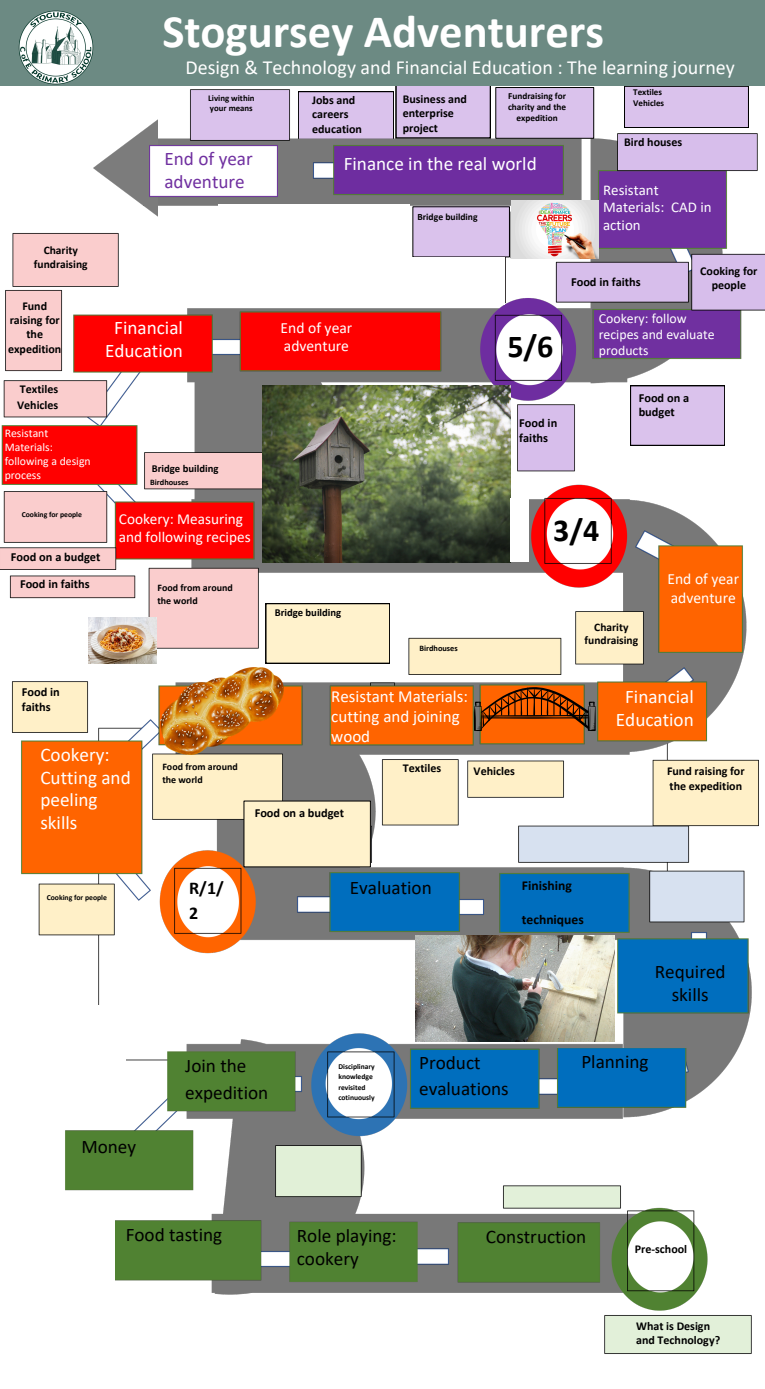
<style>
.page{position:relative;width:765px;height:1389px;background:#fff}
.page>*{position:absolute;margin:0;border:0;box-sizing:border-box;transform-origin:0 0}
.t1{font:700 46.7px "Calibri";color:#fff}
.t2{font:700 32px "Calibri";color:#000}
.t3{font:20px "Calibri";color:#fff}
.t4{font:19.2px/26.2px "Calibri";color:#000}
.t5{font:19.2px/22.5px "Calibri";color:#fff;text-align:center}
.t6{font:19.2px/22.5px "Calibri";color:#7030a0}
.t7{font:700 18px/24.9px "Calibri";color:#000}
.t8{font:17px/19.9px "Calibri";color:#fff}
.t9{font:15.6px/18.3px "Calibri";color:#fff}
.t10{font:15.2px/17.8px "Calibri";color:#fff}
.t11{font:14.9px/17.5px "Calibri";color:#fff}
.t12{font:13.8px/16.2px "Calibri";color:#fff}
.t13{font:700 13.6px "Calibri";color:#000}
.t14{font:700 12.4px/14.7px "Calibri";color:#000}
.t15{font:700 12px/14.2px "Calibri";color:#000}
.t16{font:11.7px/13.8px "Calibri";color:#fff}
.t17{font:700 11.5px/13.6px "Calibri";color:#000;text-align:center}
.t18{font:700 10.7px "Calibri";color:#000}
.t19{font:700 10px/13.1px "Calibri";color:#000}
.t20{font:700 9.6px "Calibri";color:#000}
.t21{font:700 9.3px/11px "Calibri";color:#000;text-align:center}
.t22{font:700 9px "Calibri";color:#000}
.t23{font:700 8.8px/10.4px "Calibri";color:#000}
.t24{font:700 8.3px "Calibri";color:#000}
.t25{font:700 7.7px "Calibri";color:#000}
.t26{font:700 7.5px/10.5px "Calibri";color:#000}
</style>
<div class="page">
<div style="left:0;top:0;width:765px;height:86px;background:#6c8a83"></div>
<img style="left:157px;top:86px;width:438px;height:47px">
<img style="left:157px;top:133px;width:589px;height:1178px">
<img style="left:93px;top:120px;width:64px;height:96px">
<img style="left:18px;top:10px;width:76px;height:75px">
<img style="left:145px;top:140px;width:138px;height:62px">
<img style="left:308px;top:158px;width:20px;height:25px">
<img style="left:547px;top:1074px;width:6px;height:25px">
<img style="left:499px;top:1181px;width:127px;height:32px">
<img style="left:605px;top:1315px;width:147px;height:39px">
<img style="left:688px;top:1052px;width:5px;height:44px">
<img style="left:65px;top:1031px;width:301px;height:171px">
<img style="left:405px;top:1031px;width:142px;height:82px">
<img style="left:115px;top:1216px;width:490px;height:138px">
<img style="left:593px;top:166px;width:138px;height:40px">
<img style="left:0;top:285px;width:759px;height:746px">
<img style="left:553px;top:1048px;width:135px;height:64px">
<img style="left:7px;top:228px;width:226px;height:75px">
<img style="left:376px;top:381px;width:122px;height:5px">
<img style="left:328px;top:140px;width:241px;height:60px">
<img style="left:588px;top:316px;width:159px;height:48px">
<img style="left:611px;top:86px;width:147px;height:89px">
<img style="left:506px;top:206px;width:259px;height:110px">
<img style="left:185px;top:86px;width:109px;height:60px">
<div style="left:496px;top:88px;width:98px;height:50px;background:#dac2ec"></div>
<div style="left:495px;top:87px;width:99px;height:52px;border:1px solid #000"></div>
<svg style="left:630px;top:386px;width:95px;height:60px;background:#cfb8e0"></svg>
<div style="left:390px;top:828px;width:112px;height:34px;background:#fff"></div>
<div style="left:266px;top:604px;width:124px;height:59px;background:#fff2cc"></div>
<div style="left:394px;top:575px;width:76px;height:43px;background:#fff"></div>
<div style="left:218px;top:204px;width:192px;height:60px;background:#fff"></div>
<div style="left:412px;top:257px;width:93px;height:48px;background:#fff"></div>
<div style="left:244px;top:801px;width:126px;height:66px;background:#fff2cc"></div>
<div style="left:243px;top:801px;width:128px;height:66px;border:1px solid #000"></div>
<img style="left:161px;top:667px;width:122px;height:87px">
<svg style="left:474px;top:687px;width:122px;height:44px;background:#af4d0d"></svg>
<img style="left:262px;top:386px;width:248px;height:177px">
<img style="left:88px;top:618px;width:69px;height:45px">
<div style="left:510px;top:498px;width:18px;height:64px;background:#fff"></div>
<img style="left:512px;top:200px;width:86px;height:59px">
<img style="left:415px;top:935px;width:200px;height:107px">
<div style="left:131px;top:1298px;width:388px;height:77px;background:#fff"></div>
<div style="left:5px;top:1006px;width:121px;height:121px;background:#fff"></div>
<div style="left:194px;top:963px;width:136px;height:72px;background:#fff"></div>
<div style="left:0;top:1198px;width:115px;height:109px;background:#fff"></div>
<p class="t1" style="left:162px;top:12px;width:443px">Stogursey Adventurers</p>
<h5 class="t3" style="left:186px;top:59px;width:551px">Design &amp; Technology and Financial Education : The learning journey</h5>
<h3 class="t17" style="left:34px;top:244px;width:55px">Charity fundraising</h3>
<p class="t15" style="left:8px;top:300px;width:55px;text-align:center">Fund raising for the expedition</p>
<p class="t15" style="left:20px;top:383px;width:40px">Textiles</p>
<h3 class="t15" style="left:17px;top:399px;width:43px">Vehicles</h3>
<p class="t16" style="left:5px;top:428px;width:87px">Resistant<br>Materials: following a design process</p>
<h4 class="t25" style="left:22px;top:511px;width:62px">Cooking for people</h4>
<p class="t23" style="left:208px;top:93px;width:48px">Living within your means</p>
<p class="t6" style="left:164px;top:149px;width:90px">End of year adventure</p>
<p class="t15" style="left:312px;top:94px;width:51px">Jobs and careers education</p>
<p class="t15" style="left:403px;top:93px;width:66px">Business and enterprise project</p>
<h2 class="t21" style="left:508px;top:91px;width:60px">Fundraising for charity and the expedition</h2>
<p class="t5" style="left:344px;top:154px;width:195px">Finance in the real world</p>
<h3 class="t20" style="left:417px;top:213px;width:62px">Bridge building</h3>
<p class="t22" style="left:633px;top:89px;width:30px">Textiles</p>
<p class="t22" style="left:633px;top:99px;width:33px">Vehicles</p>
<p class="t15" style="left:624px;top:136px;width:59px">Bird houses</p>
<p class="t11" style="left:603px;top:182px;width:110px">Resistant<br>Materials: CAD in action</p>
<h3 class="t14" style="left:571px;top:275px;width:71px">Food in faiths</h3>
<p class="t15" style="left:700px;top:265px;width:59px;text-align:center">Cooking for people</p>
<p class="t5" style="left:105px;top:318px;width:79px">Financial<br>Education</p>
<p class="t9" style="left:281px;top:320px;width:73px">End of year adventure</p>
<p class="t18" style="left:152px;top:464px;width:68px">Bridge building</p>
<h3 class="t24" style="left:150px;top:479px;width:40px">Birdhouses</h3>
<p class="t10" style="left:119px;top:511px;width:133px">Cookery: Measuring and following recipes</p>
<h3 class="t2" style="left:507px;top:333px;width:48px">5/6</h3>
<p class="t14" style="left:519px;top:417px;width:39px">Food in faiths</p>
<p class="t12" style="left:599px;top:311px;width:117px">Cookery: follow recipes and evaluate products</p>
<h3 class="t14" style="left:639px;top:391px;width:52px">Food on a budget</h3>
<p class="t2" style="left:553px;top:517px;width:48px">3/4</p>
<p class="t14" style="left:11px;top:551px;width:91px">Food on a budget</p>
<p class="t14" style="left:20px;top:578px;width:71px">Food in faiths</p>
<h3 class="t19" style="left:157px;top:582px;width:77px">Food from around the world</h3>
<p class="t14" style="left:22px;top:685px;width:39px">Food in faiths</p>
<p class="t5" style="left:40px;top:745px;width:92px;text-align:left">Cookery:<br>Cutting and peeling skills</p>
<p class="t19" style="left:162px;top:761px;width:77px">Food from around the world</p>
<p class="t18" style="left:275px;top:608px;width:68px">Bridge building</p>
<h6 class="t24" style="left:419px;top:645px;width:40px">Birdhouses</h6>
<p class="t8" style="left:331px;top:688px;width:138px">Resistant Materials: cutting and joining wood</p>
<p class="t14" style="left:255px;top:806px;width:91px">Food on a budget</p>
<p class="t15" style="left:403px;top:762px;width:40px">Textiles</p>
<p class="t15" style="left:474px;top:765px;width:43px">Vehicles</p>
<p class="t17" style="left:585px;top:621px;width:55px">Charity fundraising</p>
<h3 class="t9" style="left:668px;top:571px;width:73px">End of year adventure</h3>
<p class="t5" style="left:616px;top:687px;width:79px">Financial<br>Education</p>
<p class="t15" style="left:667px;top:765px;width:79px">Fund raising for the expedition</p>
<p class="t25" style="left:47px;top:894px;width:62px">Cooking for people</p>
<p class="t7" style="left:189px;top:877px;width:36px">R/1/<br>2</p>
<p class="t4" style="left:350px;top:876px;width:83px">Evaluation</p>
<p class="t13" style="left:522px;top:880px;width:52px">Finishing</p>
<p class="t13" style="left:522px;top:914px;width:64px">techniques</p>
<p class="t4" style="left:655px;top:962px;width:72px;line-height:22.5px;text-align:center">Required skills</p>
<p class="t4" style="left:81px;top:1136px;width:56px">Money</p>
<h6 class="t4" style="left:185px;top:1055px;width:85px">Join the expedition</h6>
<h2 class="t4" style="left:126px;top:1223px;width:98px">Food tasting</h2>
<p class="t26" style="left:338px;top:1062px;width:38px">Disciplinary knowledge revisited cotinuously</p>
<p class="t4" style="left:419px;top:1051px;width:91px">Product evaluations</p>
<h6 class="t4" style="left:581px;top:1050px;width:69px">Planning</h6>
<p class="t4" style="left:297px;top:1226px;width:101px;line-height:22.5px">Role playing: cookery</p>
<p class="t4" style="left:486px;top:1225px;width:102px">Construction</p>
<p class="t15" style="left:635px;top:1243px;width:54px">Pre-school</p>
<p class="t15" style="left:636px;top:1320px;width:86px">What is Design and Technology?</p>
</div>
